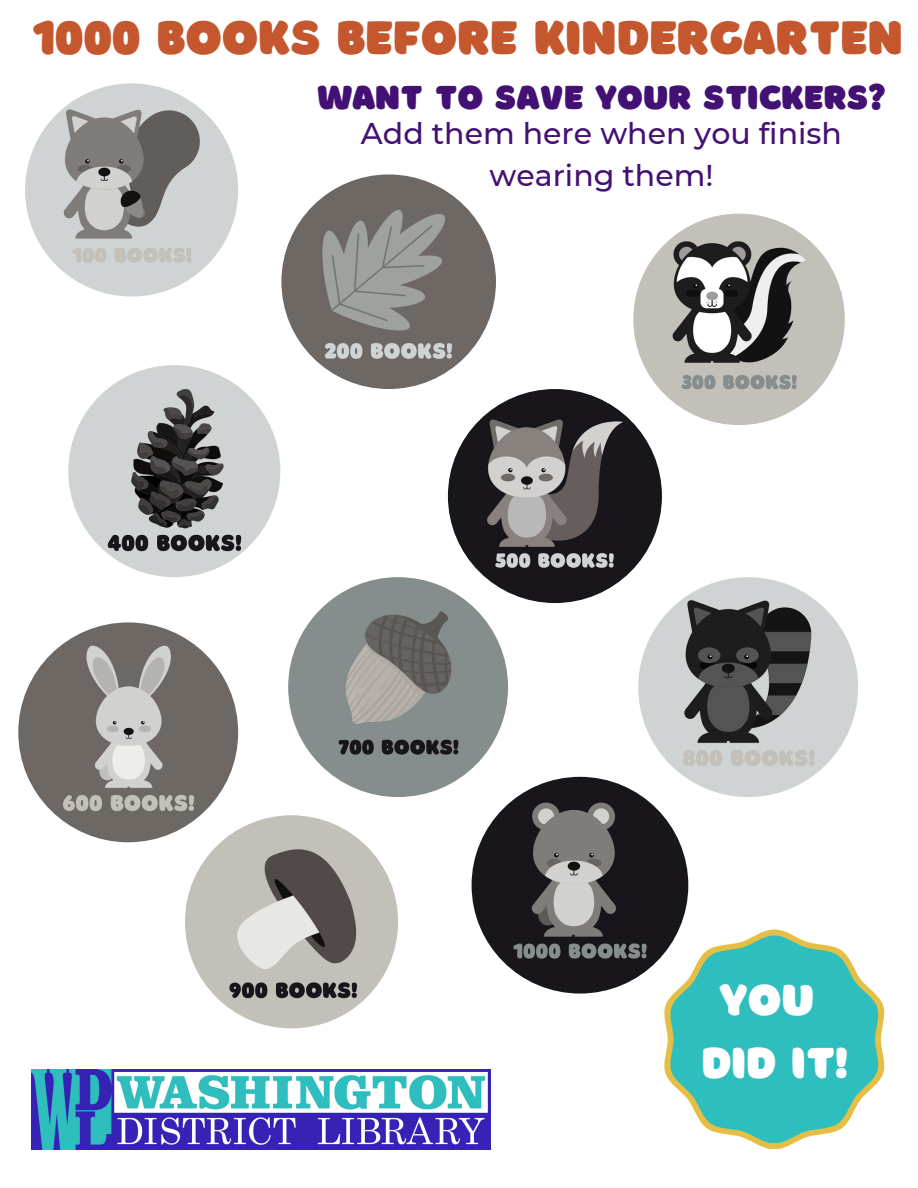
<style>
.page{position:relative;width:918px;height:1188px;background:#fff}
.page>*{position:absolute;margin:0;border:0;box-sizing:border-box;transform-origin:0 0}
.t1{font:49.05px "Borsok";color:#c4572d}
.t2{font:45.15px "Borsok";color:#fff}
.t3{font:34.65px "Borsok";color:#431173}
.t4{font:500 30px/41.7px "Montserrat";color:#431173;text-align:center}
</style>
<div class="page">
<img style="left:25px;top:83px;width:213px;height:214px;border-radius:50%">
<img style="left:633px;top:214px;width:212px;height:211px;border-radius:50%">
<img style="left:68px;top:365px;width:212px;height:212px;border-radius:50%">
<img style="left:281px;top:174px;width:215px;height:215px;border-radius:50%">
<img style="left:18px;top:622px;width:220px;height:220px;border-radius:50%">
<img style="left:448px;top:389px;width:214px;height:214px;border-radius:50%">
<img style="left:288px;top:577px;width:220px;height:220px;border-radius:50%">
<img style="left:638px;top:577px;width:220px;height:220px;border-radius:50%">
<img style="left:185px;top:815px;width:213px;height:213px;border-radius:50%">
<img style="left:472px;top:777px;width:216px;height:217px;border-radius:50%">
<svg style="left:662px;top:929px;width:223px;height:220px"></svg>
<svg style="left:668px;top:935px;width:212px;height:208px;fill:#2fbebe"></svg>
<img style="left:32px;top:1069px;width:459px;height:80px">
<p class="t1" style="left:33px;top:8px;width:872px">1000 BOOKS BEFORE KINDERGARTEN</p>
<p class="t3" style="left:317px;top:77px;width:570px">WANT TO SAVE YOUR STICKERS?</p>
<p class="t4" style="left:361px;top:112px;width:482px">Add them here when you finish wearing them!</p>
<p class="t2" style="left:719px;top:973px;width:97px">YOU</p>
<p class="t2" style="left:702px;top:1036px;width:147px">DID IT!</p>
</div>
